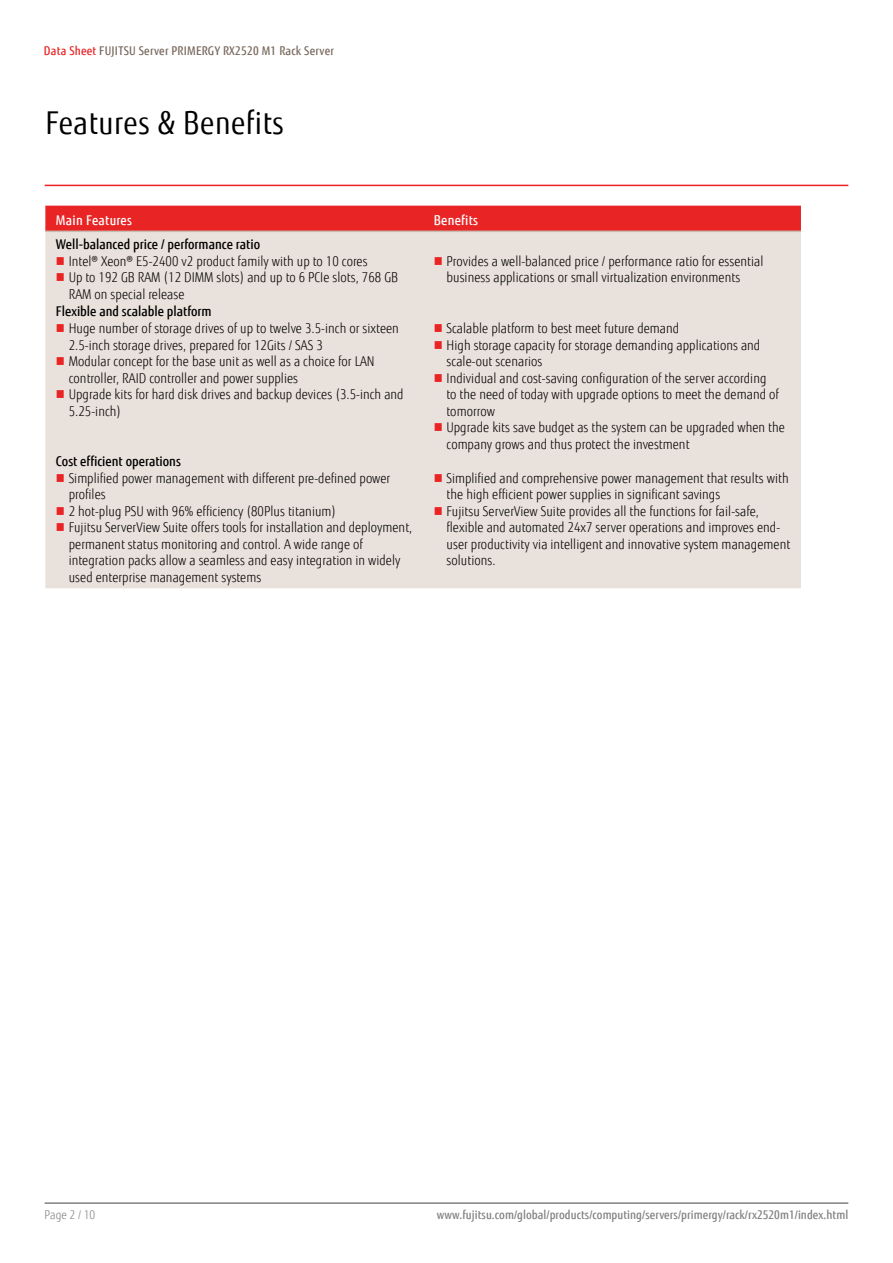
<style>
.page{position:relative;width:893px;height:1263px;background:#fff}
.page>*{position:absolute;margin:0;border:0;box-sizing:border-box;transform-origin:0 0}
.t1{font:31.5px "Fujitsu Sans";letter-spacing:.02em;color:#000;scale:.9 1}
.t2{font:300 13.5px/16.5px "Fujitsu Sans";letter-spacing:.005em;color:#000;scale:.9 1}
.t3{font:500 13.5px "Fujitsu Sans";color:#000;scale:.9 1}
.t4{font:500 13.5px "Fujitsu Sans";letter-spacing:.02em;color:#fff;scale:.9 1}
.t5{font:500 12px "Fujitsu Sans";letter-spacing:.005em;color:#818280;scale:.9 1}
.t6{font:500 12px "Fujitsu Sans";letter-spacing:.02em;color:#79695e;scale:.9 1}
.t7{font:300 12px "Fujitsu Sans";letter-spacing:.005em;color:#818280;scale:.9 1}
.s1{color:#e92425}
</style>
<div class="page">
<hr style="left:45px;top:1202px;width:803px;height:2px;background:#818280">
<div style="left:45px;top:206px;width:756px;height:25px;background:#e92425"></div>
<div style="left:45px;top:232px;width:756px;height:356px;background:#e9e1db"></div>
<hr style="left:45px;top:231px;width:378px;height:1px;background:#c9bbb0">
<hr style="left:423px;top:231px;width:378px;height:1px;background:#c9bbb0">
<hr style="left:45px;top:185px;width:803px;height:1px;background:#ed1d24">
<svg style="left:57px;top:257px;width:7px;height:8px"></svg>
<svg style="left:57px;top:273px;width:7px;height:8px"></svg>
<svg style="left:435px;top:257px;width:7px;height:8px"></svg>
<svg style="left:57px;top:324px;width:7px;height:8px"></svg>
<svg style="left:57px;top:357px;width:7px;height:8px"></svg>
<svg style="left:57px;top:390px;width:7px;height:8px"></svg>
<svg style="left:435px;top:324px;width:7px;height:8px"></svg>
<svg style="left:435px;top:341px;width:7px;height:7px"></svg>
<svg style="left:435px;top:374px;width:7px;height:7px"></svg>
<svg style="left:435px;top:423px;width:7px;height:8px"></svg>
<svg style="left:57px;top:474px;width:7px;height:8px"></svg>
<svg style="left:57px;top:507px;width:7px;height:8px"></svg>
<svg style="left:57px;top:523px;width:7px;height:8px"></svg>
<svg style="left:435px;top:474px;width:7px;height:8px"></svg>
<svg style="left:435px;top:507px;width:7px;height:8px"></svg>
<p class="t6" style="left:44px;top:43px;width:324px"><span class="s1">Data Sheet</span> FUJITSU Server PRIMERGY RX2520 M1 Rack Server</p>
<h1 class="t1" style="left:45px;top:104px;width:267px">Features &amp; Benefits</h1>
<p class="t4" style="left:56px;top:212px;width:86px">Main Features</p>
<p class="t4" style="left:434px;top:212px;width:51px">Benefits</p>
<p class="t3" style="left:56px;top:235px;width:228px">Well-balanced price / performance ratio</p>
<p class="t2" style="left:69px;top:253px;width:367px">Intel® Xeon® E5-2400 v2 product family with up to 10 cores<br>Up to 192 GB RAM (12 DIMM slots) and up to 6 PCIe slots, 768 GB<br>RAM on special release</p>
<p class="t2" style="left:447px;top:253px;width:354px">Provides a well-balanced price / performance ratio for essential business applications or small virtualization environments</p>
<p class="t3" style="left:56px;top:303px;width:174px">Flexible and scalable platform</p>
<p class="t2" style="left:69px;top:320px;width:374px">Huge number of storage drives of up to twelve 3.5-inch or sixteen 2.5-inch storage drives, prepared for 12Gits / SAS 3<br>Modular concept for the base unit as well as a choice for LAN controller, RAID controller and power supplies<br>Upgrade kits for hard disk drives and backup devices (3.5-inch and 5.25-inch)</p>
<p class="t2" style="left:447px;top:320px;width:378px">Scalable platform to best meet future demand<br>High storage capacity for storage demanding applications and scale-out scenarios<br>Individual and cost-saving configuration of the server according<br>to the need of today with upgrade options to meet the demand of tomorrow<br>Upgrade kits save budget as the system can be upgraded when the company grows and thus protect the investment</p>
<p class="t3" style="left:56px;top:453px;width:140px">Cost efficient operations</p>
<p class="t2" style="left:69px;top:470px;width:383px">Simplified power management with different pre-defined power profiles<br>2 hot-plug PSU with 96% efficiency (80Plus titanium)<br>Fujitsu ServerView Suite offers tools for installation and deployment, permanent status monitoring and control. A wide range of integration packs allow a seamless and easy integration in widely used enterprise management systems</p>
<p class="t2" style="left:447px;top:470px;width:383px">Simplified and comprehensive power management that results with the high efficient power supplies in significant savings<br>Fujitsu ServerView Suite provides all the functions for fail-safe, flexible and automated 24x7 server operations and improves end&shy;user productivity via intelligent and innovative system management solutions.</p>
<p class="t7" style="left:45px;top:1208px;width:58px">Page 2 / 10</p>
<p class="t5" style="left:437px;top:1208px;width:459px">www.fujitsu.com/global/products/computing/servers/primergy/rack/rx2520m1/index.html</p>
</div>
